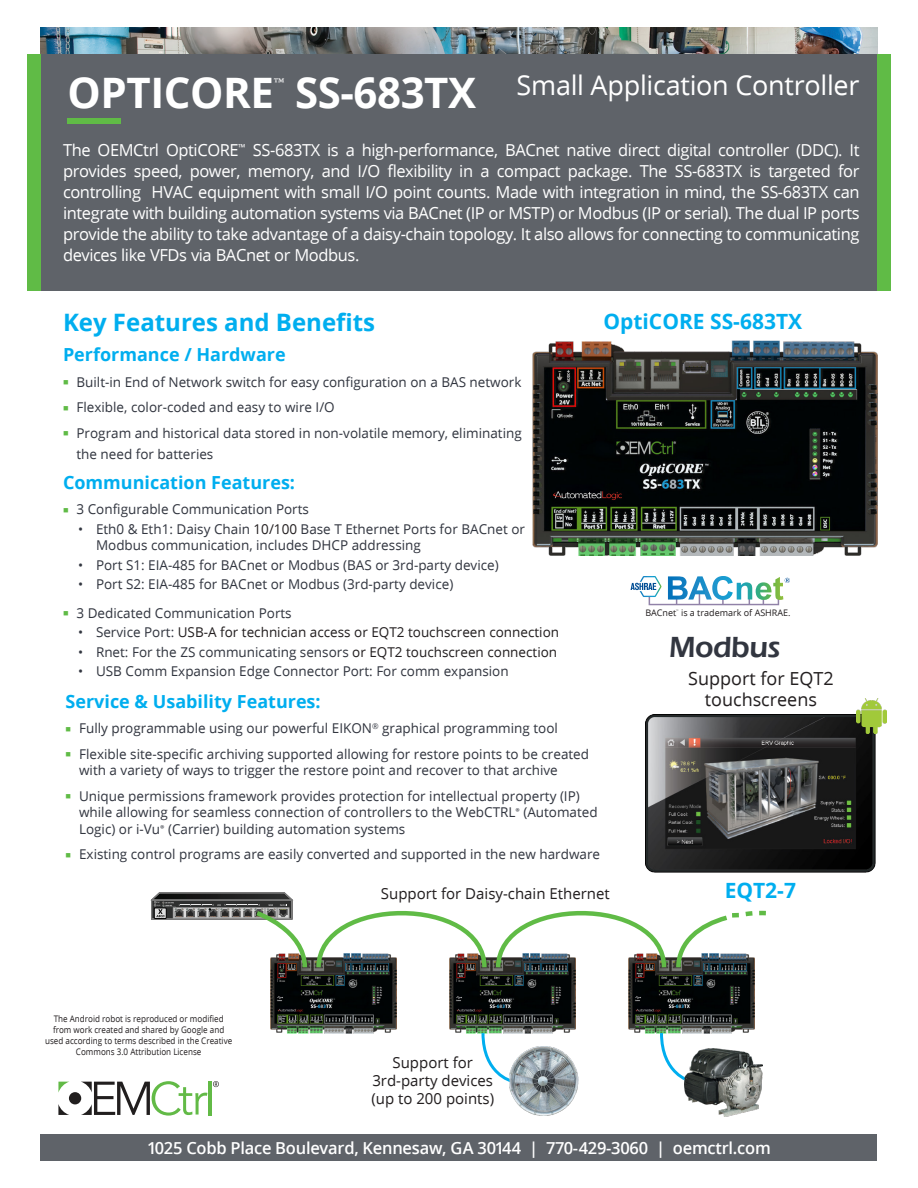
<style>
.page{position:relative;width:918px;height:1188px;background:#fff}
.page>*{position:absolute;margin:0;border:0;box-sizing:border-box;transform-origin:0 0}
.category_title{font:700 42px "Open Sans";letter-spacing:-.01em;color:#fff}
.t1{font:600 30px "Eras ITC";letter-spacing:-.02em;color:#323640}
.category_title-2{font:27px "Open Sans";letter-spacing:-.01em;color:#fff}
.category_title-3{font:700 24px "Open Sans";color:#00aeef}
.category_title-4{font:700 21px "Open Sans";color:#00aeef}
.category_title-5{font:700 18px "Open Sans";color:#00aeef}
.category_title-6{font:18px "Open Sans";color:#231f20}
.Bulleted_text{font:700 18px "Open Sans";color:#00aeef}
.Cutsheet_Opening_Par{font:16.5px/21px "Open Sans";letter-spacing:-.025em;color:#fff;text-align:justify}
.category_title-7{font:600 16.5px "Open Sans";letter-spacing:-.015em;color:#fff}
.category_title-8{font:15px/18px "Open Sans";color:#231f20}
.Bulleted_text-2{font:13.5px/16.5px "Open Sans";color:#323640}
.t2{font:13.5px "Open Sans";color:#231f20}
.t3{font:9px/10.8px "Open Sans";color:#231f20;text-align:center;scale:.9 1}
.t4{font:9px "Open Sans";color:#231f20}
.s1{color:#60bb46}
.s2{color:#231f20}
.s3{color:#323640}
.s4{font-family:"Minion Pro"}
</style>
<div class="page">
<img style="left:40px;top:27px;width:838px;height:27px">
<div style="left:40px;top:1134px;width:838px;height:27px;background:#5f6369"></div>
<div style="left:40px;top:54px;width:838px;height:237px;background:#5f6369"></div>
<div style="left:27px;top:54px;width:13px;height:237px;background:#60bb46"></div>
<div style="left:878px;top:54px;width:13px;height:237px;background:#60bb46"></div>
<div style="left:68px;top:118px;width:54px;height:6px;background:#60bb46"></div>
<img style="left:532px;top:340px;width:346px;height:216px">
<svg style="left:58px;top:1104px;width:11px;height:11px"></svg>
<div style="left:69px;top:1092px;width:12px;height:12px;background:#211e1e;border-radius:50%"></div>
<svg style="left:213px;top:1081px;width:6px;height:6px"></svg>
<svg style="left:81px;top:1081px;width:126px;height:35px"></svg>
<hr style="left:209px;top:1081px;width:3px;height:34px;background:#62ba46">
<svg style="left:58px;top:1082px;width:10px;height:11px"></svg>
<img style="left:645px;top:714px;width:230px;height:159px">
<img style="left:857px;top:699px;width:29px;height:35px">
<img style="left:271px;top:972px;width:126px;height:61px">
<img style="left:450px;top:972px;width:126px;height:61px">
<img style="left:629px;top:972px;width:126px;height:61px">
<svg style="left:151px;top:893px;width:615px;height:79px"></svg>
<svg style="left:480px;top:1030px;width:34px;height:52px"></svg>
<svg style="left:658px;top:1030px;width:35px;height:50px"></svg>
<img style="left:684px;top:1048px;width:79px;height:69px">
<img style="left:508px;top:1047px;width:70px;height:68px">
<svg style="left:631px;top:576px;width:159px;height:29px"></svg>
<p class="category_title" style="left:68px;top:76px;width:410px">OPTICORE<sup>™</sup> SS-683TX</p>
<p class="category_title-2" style="left:517px;top:75px;width:344px">Small Application Controller</p>
<p class="Cutsheet_Opening_Par" style="left:63px;top:142px;width:798px">The OEMCtrl OptiCORE<sup>™</sup> SS-683TX is a high-performance, BACnet native direct digital controller (DDC). It provides speed, power, memory, and I/O flexibility in a compact package. The SS-683TX is targeted for controlling HVAC equipment with small I/O point counts. Made with integration in mind, the SS-683TX can integrate with building automation systems via BACnet (IP or MSTP) or Modbus (IP or serial). The dual IP ports provide the ability to take advantage of a daisy-chain topology. It also allows for connecting to communicating devices like VFDs via BACnet or Modbus.</p>
<p class="category_title-3" style="left:63px;top:313px;width:314px">Key Features and Benefits</p>
<p class="category_title-4" style="left:603px;top:313px;width:200px">OptiCORE SS-683TX</p>
<p class="category_title-5" style="left:63px;top:347px;width:224px">Performance / Hardware</p>
<p class="Bulleted_text-2" style="left:63px;top:375px;width:460px"><span class="s1">■</span> Built-in End of Network switch for easy configuration on a BAS network</p>
<p class="Bulleted_text-2" style="left:63px;top:400px;width:273px"><span class="s1">■</span> Flexible, color-coded and easy to wire I/O</p>
<p class="Bulleted_text-2" style="left:76px;top:424px;width:447px;line-height:21px;text-indent:-14px"><span class="s1">■</span> Program and historical data stored in non-volatile memory, eliminating the need for batteries</p>
<p class="Bulleted_text" style="left:63px;top:475px;width:234px">Communication Features:</p>
<p class="Bulleted_text-2" style="left:63px;top:502px;width:247px"><span class="s1">■</span> 3 Configurable Communication Ports</p>
<p class="Bulleted_text-2" style="left:96px;top:522px;width:431px;text-indent:-18px">• Eth0 &amp; Eth1: Daisy Chain <span class="s2">10/100</span> Base T Ethernet Ports for BACnet or<br>Modbus communication, includes DHCP addressing</p>
<p class="Bulleted_text-2" style="left:78px;top:558px;width:422px">• Port S1: EIA-485 for BACnet or Modbus (BAS or 3rd-party device)</p>
<p class="Bulleted_text-2" style="left:78px;top:577px;width:377px">• Port S2: EIA-485 for BACnet or Modbus (3rd-party device)</p>
<p class="Bulleted_text-2" style="left:63px;top:606px;width:230px"><span class="s1">■</span> 3 Dedicated Communication Ports</p>
<p class="t2" style="left:78px;top:627px;width:483px"><span class="s3">• Service Port:</span> USB-A for technician access or EQT2 touchscreen connection</p>
<p class="Bulleted_text-2" style="left:78px;top:645px;width:481px">• Rnet: For the ZS communicating sensors <span class="s2">or EQT2 touchscreen connection</span></p>
<p class="Bulleted_text-2" style="left:78px;top:664px;width:432px">• USB Comm Expansion Edge Connector Port: For comm expansion</p>
<p class="category_title-5" style="left:66px;top:694px;width:257px">Service &amp; Usability Features:</p>
<p class="Bulleted_text-2" style="left:66px;top:722px;width:494px"><span class="s1">■</span> Fully programmable using our powerful EIKON<sup>®</sup> graphical programming tool</p>
<p class="Bulleted_text-2" style="left:79px;top:747px;width:512px;text-indent:-14px"><span class="s1">■</span> Flexible site-specific archiving supported allowing for restore points to be created with a variety of ways to trigger the restore point and recover to that archive</p>
<p class="Bulleted_text-2" style="left:79px;top:789px;width:520px;text-indent:-14px"><span class="s1">■</span> Unique permissions framework provides protection for intellectual property (IP) while allowing for seamless connection of controllers to the WebCTRL<span class="s4">®</span> (Automated<br>Logic) or i-Vu<span class="s4">®</span> (Carrier) building automation systems</p>
<p class="Bulleted_text-2" style="left:66px;top:848px;width:536px"><span class="s1">■</span> Existing control programs are easily converted and supported in the new hardware</p>
<p class="t4" style="left:645px;top:609px;width:147px">BACnet<sup>™</sup> is a trademark of ASHRAE.</p>
<p class="t1" style="left:669px;top:630px;width:113px">Modbus</p>
<p class="category_title-6" style="left:688px;top:671px;width:147px">Support for EQT2</p>
<p class="category_title-6" style="left:705px;top:692px;width:114px">touchscreens</p>
<p class="t3" style="left:45px;top:1015px;width:210px">The Android robot is reproduced or modified from work created and shared by Google and used according to terms described in the Creative Commons 3.0 Attribution License</p>
<p class="category_title-8" style="left:381px;top:886px;width:230px">Support for Daisy-chain Ethernet</p>
<p class="category_title-4" style="left:725px;top:882px;width:73px">EQT2-7</p>
<p class="category_title-8" style="left:393px;top:1055px;width:82px">Support for</p>
<p class="category_title-8" style="left:371px;top:1073px;width:124px">3rd-party devices (up to 200 points)</p>
<p class="category_title-7" style="left:147px;top:1141px;width:625px">1025 Cobb Place Boulevard, Kennesaw, GA 30144 | 770-429-3060 | oemctrl.com</p>
</div>
